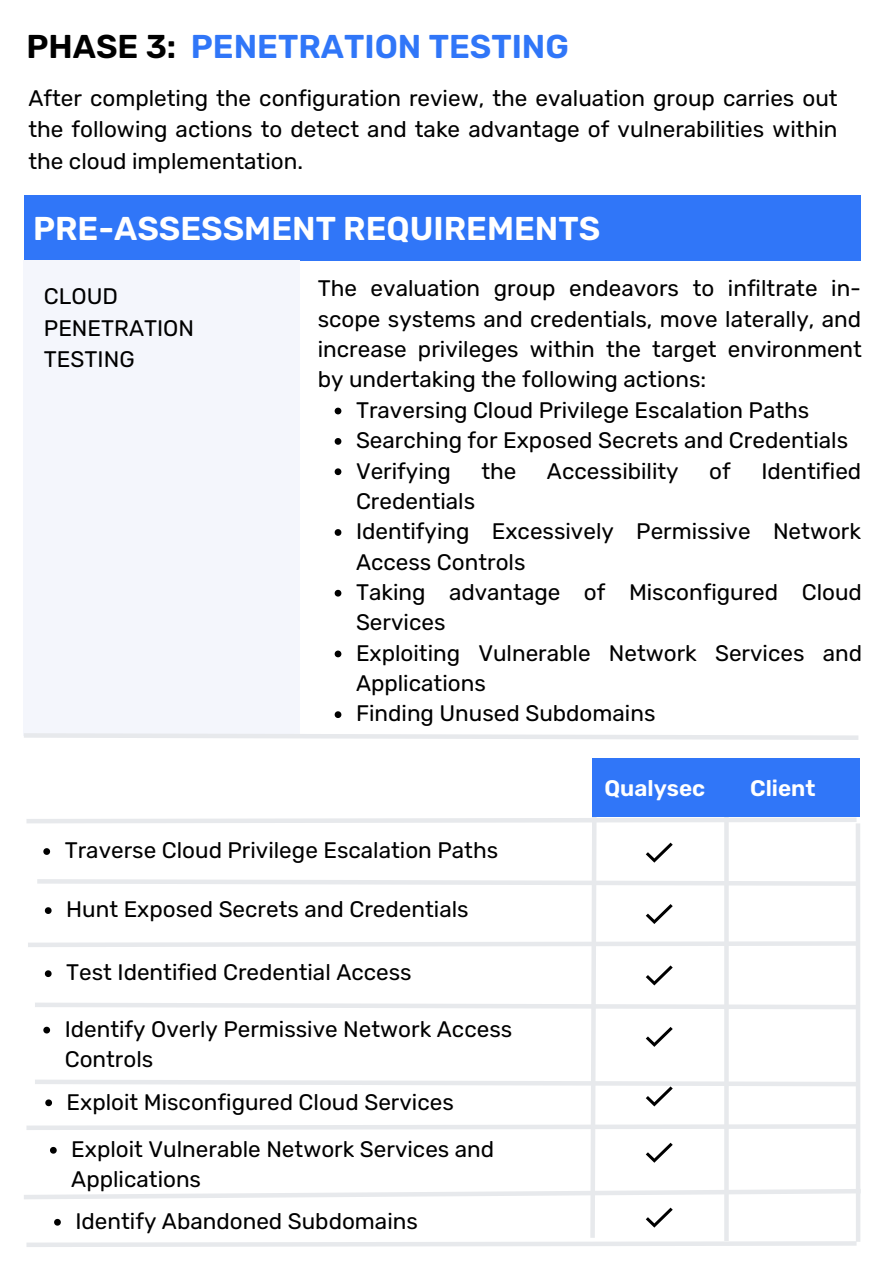
<style>
.page{position:relative;width:893px;height:1264px;background:#fff}
.page>*{position:absolute;margin:0;border:0;box-sizing:border-box;transform-origin:0 0}
.t1{font:600 33px "Rubik";color:#fff}
.t2{font:600 33px "Rubik";color:#3076f8}
.t3{font:22.5px/30.3px "Rubik";color:#000}
.t4{font:600 22.5px "Rubik";color:#fff}
.s1{color:#000}
</style>
<div class="page">
<div style="left:24px;top:195px;width:836px;height:65px;background:#3076f8"></div>
<div style="left:24px;top:260px;width:276px;height:475px;background:#f4f6fc"></div>
<svg style="left:334px;top:407px;width:7px;height:7px"></svg>
<svg style="left:334px;top:438px;width:7px;height:7px"></svg>
<svg style="left:334px;top:468px;width:7px;height:7px"></svg>
<svg style="left:334px;top:529px;width:7px;height:7px"></svg>
<svg style="left:334px;top:590px;width:7px;height:6px"></svg>
<svg style="left:334px;top:650px;width:7px;height:7px"></svg>
<svg style="left:334px;top:711px;width:7px;height:7px"></svg>
<svg style="left:23px;top:731px;width:836px;height:9px"></svg>
<div style="left:592px;top:758px;width:268px;height:58px;background:#3076f8"></div>
<svg style="left:24px;top:816px;width:837px;height:431px"></svg>
<h1 class="t2" style="left:26px;top:27px;width:544px"><span class="s1">PHASE 3:</span> PENETRATION TESTING</h1>
<p class="t3" style="left:28px;top:82px;width:810px;line-height:31.5px;text-align:justify">After completing the configuration review, the evaluation group carries out the following actions to detect and take advantage of vulnerabilities within the cloud implementation.</p>
<h1 class="t1" style="left:33px;top:209px;width:568px">PRE-ASSESSMENT REQUIREMENTS</h1>
<p class="t3" style="left:44px;top:281px;width:152px;line-height:31.5px">CLOUD<br>PENETRATION<br>TESTING</p>
<p class="t3" style="left:318px;top:273px;width:545px;text-align:justify">The evaluation group endeavors to infiltrate in&shy;scope systems and credentials, move laterally, and increase privileges within the target environment by undertaking the following actions:</p>
<p class="t3" style="left:356px;top:395px;width:493px">Traversing Cloud Privilege Escalation Paths<br>Searching for Exposed Secrets and Credentials<br>Verifying</p>
<p class="t3" style="left:481px;top:455px;width:37px">the</p>
<p class="t3" style="left:547px;top:455px;width:133px">Accessibility</p>
<p class="t3" style="left:709px;top:455px;width:23px">of</p>
<p class="t3" style="left:761px;top:455px;width:101px">Identified</p>
<p class="t3" style="left:356px;top:486px;width:507px">Credentials<br>Identifying Excessively Permissive Network<br>Access Controls<br>Taking advantage of Misconfigured Cloud<br>Services<br>Exploiting Vulnerable Network Services and<br>Applications<br>Finding Unused Subdomains</p>
<p class="t4" style="left:604px;top:775px;width:102px">Qualysec</p>
<p class="t4" style="left:750px;top:775px;width:67px">Client</p>
<p class="t3" style="left:65px;top:835px;width:435px">Traverse Cloud Privilege Escalation Paths</p>
<p class="t3" style="left:66px;top:894px;width:404px">Hunt Exposed Secrets and Credentials</p>
<p class="t3" style="left:66px;top:957px;width:347px">Test Identified Credential Access</p>
<p class="t3" style="left:65px;top:1014px;width:449px">Identify Overly Permissive Network Access<br>Controls</p>
<p class="t3" style="left:67px;top:1086px;width:388px">Exploit Misconfigured Cloud Services</p>
<p class="t3" style="left:71px;top:1134px;width:424px">Exploit Vulnerable Network Services and<br>Applications</p>
<p class="t3" style="left:75px;top:1206px;width:344px">Identify Abandoned Subdomains</p>
</div>
